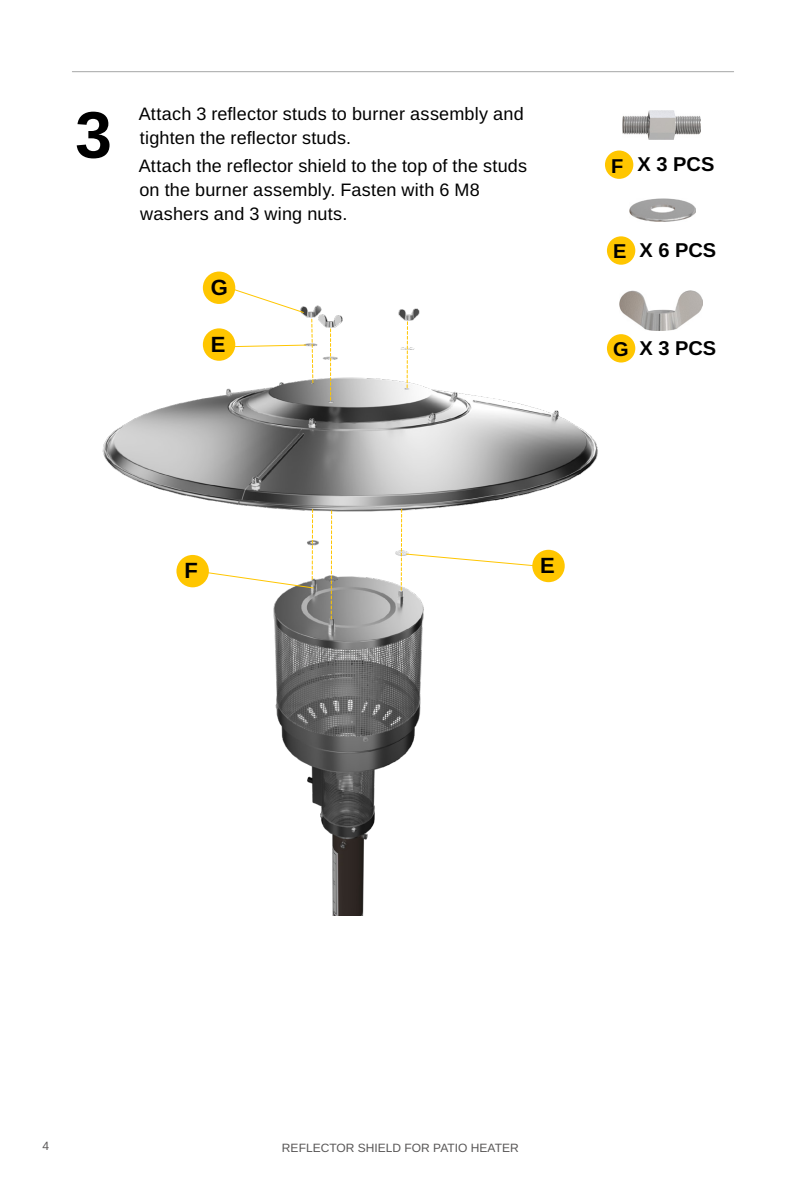
<style>
.page{position:relative;width:806px;height:1191px;background:#fff}
.page>*{position:absolute;margin:0;border:0;box-sizing:border-box;transform-origin:0 0}
.t1{font:700 66px "Arimo";color:#000}
.t2{font:700 22px "Arimo";color:#000}
.t3{font:700 20px "Arimo";color:#000}
.t4{font:18px/24px "Arimo";letter-spacing:.01em;color:#000}
.t5{font:12px "Arimo";color:#595757}
</style>
<div class="page">
<hr style="left:72px;top:71px;width:661px;height:1px;background:#b5b6b6">
<div style="left:604px;top:150px;width:29px;height:29px;background:#ffc600;border-radius:50%"></div>
<div style="left:606px;top:236px;width:29px;height:29px;background:#ffc600;border-radius:50%"></div>
<div style="left:606px;top:334px;width:29px;height:28px;background:#ffc600;border-radius:50%"></div>
<img style="left:622px;top:110px;width:77px;height:29px">
<img style="left:629px;top:199px;width:66px;height:22px">
<img style="left:619px;top:290px;width:82px;height:40px">
<img style="left:102px;top:288px;width:506px;height:627px">
<svg style="left:229px;top:287px;width:85px;height:97px"></svg>
<svg style="left:330px;top:329px;width:1px;height:71px"></svg>
<svg style="left:406px;top:322px;width:2px;height:66px"></svg>
<svg style="left:400px;top:509px;width:139px;height:81px"></svg>
<svg style="left:330px;top:511px;width:2px;height:108px"></svg>
<div style="left:203px;top:271px;width:32px;height:33px;background:#ffc600;border-radius:50%"></div>
<div style="left:203px;top:328px;width:32px;height:33px;background:#ffc600;border-radius:50%"></div>
<div style="left:532px;top:550px;width:32px;height:32px;background:#ffc600;border-radius:50%"></div>
<svg style="left:206px;top:509px;width:108px;height:80px"></svg>
<div style="left:176px;top:555px;width:33px;height:32px;background:#ffc600;border-radius:50%"></div>
<h1 class="t1" style="left:75px;top:89px;width:38px">3</h1>
<p class="t4" style="left:139px;top:102px;width:386px">Attach 3 reflector studs to burner assembly and tighten the reflector studs.</p>
<p class="t4" style="left:139px;top:154px;width:390px">Attach the reflector shield to the top of the studs on the burner assembly. Fasten with 6 M8 washers and 3 wing nuts.</p>
<p class="t3" style="left:610px;top:150px;width:105px">F X 3 PCS</p>
<p class="t3" style="left:612px;top:236px;width:105px">E X 6 PCS</p>
<p class="t2" style="left:211px;top:272px;width:19px">G</p>
<p class="t2" style="left:211px;top:328px;width:16px">E</p>
<p class="t3" style="left:612px;top:334px;width:105px">G X 3 PCS</p>
<p class="t2" style="left:184px;top:555px;width:15px">F</p>
<p class="t2" style="left:540px;top:550px;width:16px">E</p>
<p class="t5" style="left:42px;top:1137px;width:8px">4</p>
<p class="t5" style="left:282px;top:1139px;width:238px">REFLECTOR SHIELD FOR PATIO HEATER</p>
</div>
